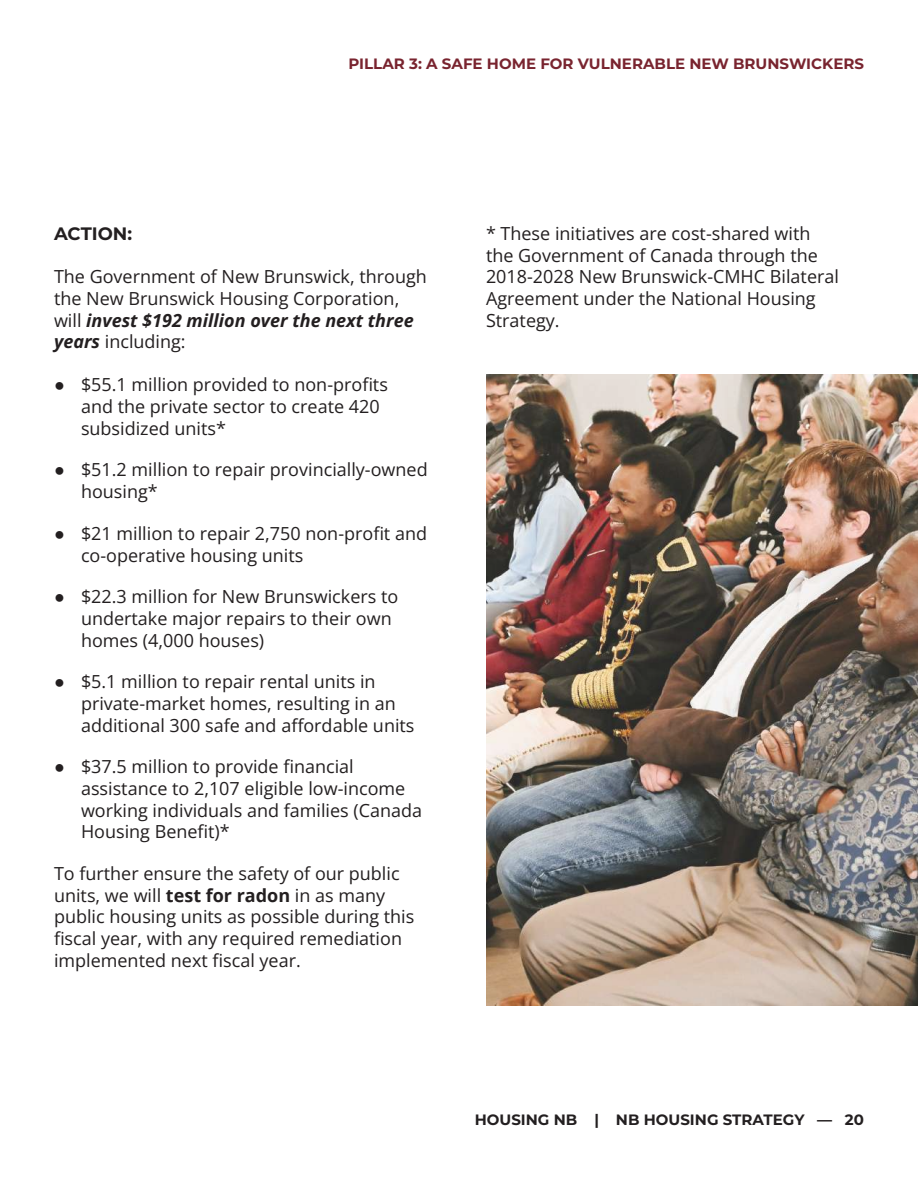
<style>
.page{position:relative;width:918px;height:1188px;background:#fff}
.page>*{position:absolute;margin:0;border:0;box-sizing:border-box;transform-origin:0 0}
.t1{font:18px/21.6px "Open Sans";color:#231f20}
.t2{font:700 18px "Montserrat";color:#231f20}
.t3{font:700 15px "Montserrat";color:#79242f}
.t4{font:700 15px "Montserrat";color:#231f20}
.s1{font-style:italic}
.s2{font-family:"Helvetica"}
.s3{font-weight:700}
</style>
<div class="page">
<img style="left:486px;top:375px;width:432px;height:630px">
<p class="t3" style="left:348px;top:52px;width:517px">PILLAR 3: A SAFE HOME FOR VULNERABLE NEW BRUNSWICKERS</p>
<p class="t2" style="left:54px;top:221px;width:80px">ACTION:</p>
<p class="t1" style="left:54px;top:266px;width:374px">The Government of New Brunswick, through the New Brunswick Housing Corporation, will <span class="s1">invest $192 million over the next three years</span> including:</p>
<p class="t1" style="left:81px;top:374px;width:308px;text-indent:-27px"><span class="s2">●</span> $55.1 million provided to non-profits and the private sector to create 420 subsidized units*</p>
<p class="t1" style="left:81px;top:459px;width:348px;text-indent:-27px"><span class="s2">●</span> $51.2 million to repair provincially-owned housing*</p>
<p class="t1" style="left:81px;top:522px;width:348px;text-indent:-27px"><span class="s2">●</span> $21 million to repair 2,750 non-profit and co-operative housing units</p>
<p class="t1" style="left:81px;top:586px;width:319px;text-indent:-27px"><span class="s2">●</span> $22.3 million for New Brunswickers to undertake major repairs to their own homes (4,000 houses)</p>
<p class="t1" style="left:81px;top:671px;width:335px;text-indent:-27px"><span class="s2">●</span> $5.1 million to repair rental units in private-market homes, resulting in an additional 300 safe and affordable units</p>
<p class="t1" style="left:81px;top:756px;width:343px;text-indent:-27px"><span class="s2">●</span> $37.5 million to provide financial assistance to 2,107 eligible low-income working individuals and families (Canada Housing Benefit)*</p>
<p class="t1" style="left:54px;top:862px;width:362px">To further ensure the safety of our public units, we will <span class="s3">test for radon</span> in as many public housing units as possible during this fiscal year, with any required remediation implemented next fiscal year.</p>
<p class="t1" style="left:486px;top:222px;width:355px">* These initiatives are cost-shared with the Government of Canada through the 2018-2028 New Brunswick-CMHC Bilateral Agreement under the National Housing Strategy.</p>
<p class="t4" style="left:475px;top:1109px;width:391px">HOUSING NB | NB HOUSING STRATEGY — 20</p>
</div>
